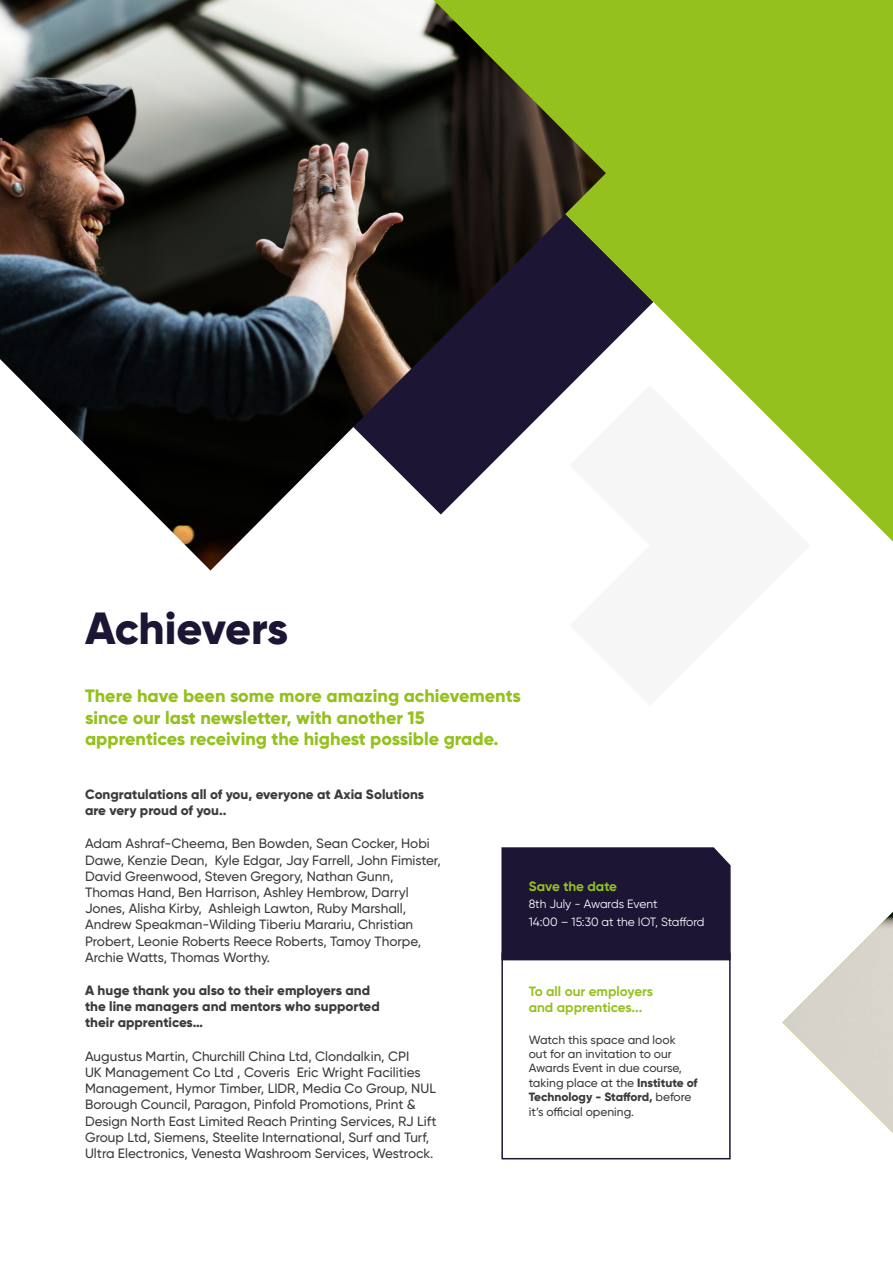
<style>
.page{position:relative;width:893px;height:1263px;background:#fff}
.page>*{position:absolute;margin:0;border:0;box-sizing:border-box;transform-origin:0 0}
.t1{font:800 45px "Gilroy";letter-spacing:-.01em;color:#1c1534}
.t2{font:800 18px/21.6px "Gilroy";color:#95c11f}
.t3{font:500 13.5px/16.2px "Gilroy";color:#3c3c3b}
.t4{font:800 13.5px/16.2px "Gilroy";color:#3c3c3b}
.t5{font:700 13.5px/16.2px "Gilroy";color:#95c11f}
.t6{font:500 12px/14.4px "Gilroy";color:#3c3c3b}
.t7{font:12px/17.4px "Gilroy";color:#fff}
.s1{font-weight:800}
</style>
<div class="page">
<div style="left:501px;top:953px;width:230px;height:206px;border:2px solid #1c1534"></div>
<div style="left:501px;top:847px;width:230px;height:113px;background:#1c1534"></div>
<img style="left:782px;top:912px;width:111px;height:221px">
<svg style="left:606px;top:0;width:287px;height:541px;background:#9bc230"></svg>
<img style="left:0;top:0;width:606px;height:570px">
<svg style="left:570px;top:385px;width:240px;height:185px;fill:#f6f6f6"></svg>
<h1 class="t1" style="left:85px;top:600px;width:205px">Achievers</h1>
<h2 class="t2" style="left:85px;top:685px;width:437px">There have been some more amazing achievements since our last newsletter, with another 15 apprentices receiving the highest possible grade.</h2>
<p class="t4" style="left:85px;top:786px;width:341px">Congratulations all of you, everyone at Axia Solutions are very proud of you..</p>
<p class="t3" style="left:85px;top:835px;width:357px">Adam Ashraf-Cheema, Ben Bowden, Sean Cocker, Hobi Dawe, Kenzie Dean, Kyle Edgar, Jay Farrell, John Fimister, David Greenwood, Steven Gregory, Nathan Gunn, Thomas Hand, Ben Harrison, Ashley Hembrow, Darryl Jones, Alisha Kirby, Ashleigh Lawton, Ruby Marshall, Andrew Speakman-Wilding Tiberiu Marariu, Christian Probert, Leonie Roberts Reece Roberts, Tamoy Thorpe, Archie Watts, Thomas Worthy.</p>
<p class="t4" style="left:85px;top:982px;width:296px">A huge thank you also to their employers and the line managers and mentors who supported their apprentices…</p>
<p class="t3" style="left:85px;top:1048px;width:353px">Augustus Martin, Churchill China Ltd, Clondalkin, CPI<br>UK Management Co Ltd , Coveris Eric Wright Facilities Management, Hymor Timber, LIDR, Media Co Group, NUL Borough Council, Paragon, Pinfold Promotions, Print &amp; Design North East Limited Reach Printing Services, RJ Lift Group Ltd, Siemens, Steelite International, Surf and Turf, Ultra Electronics, Venesta Washroom Services, Westrock.</p>
<p class="t5" style="left:529px;top:878px;width:90px">Save the date</p>
<p class="t7" style="left:529px;top:895px;width:177px">8th July - Awards Event<br>14:00 – 15:30 at the IOT, Stafford</p>
<p class="t5" style="left:529px;top:983px;width:126px">To all our employers and apprentices...</p>
<p class="t6" style="left:529px;top:1032px;width:170px">Watch this space and look<br>out for an invitation to our<br>Awards Event in due course, taking place at the <span class="s1">Institute of<br>Technology - Stafford,</span> before it’s official opening.</p>
</div>
